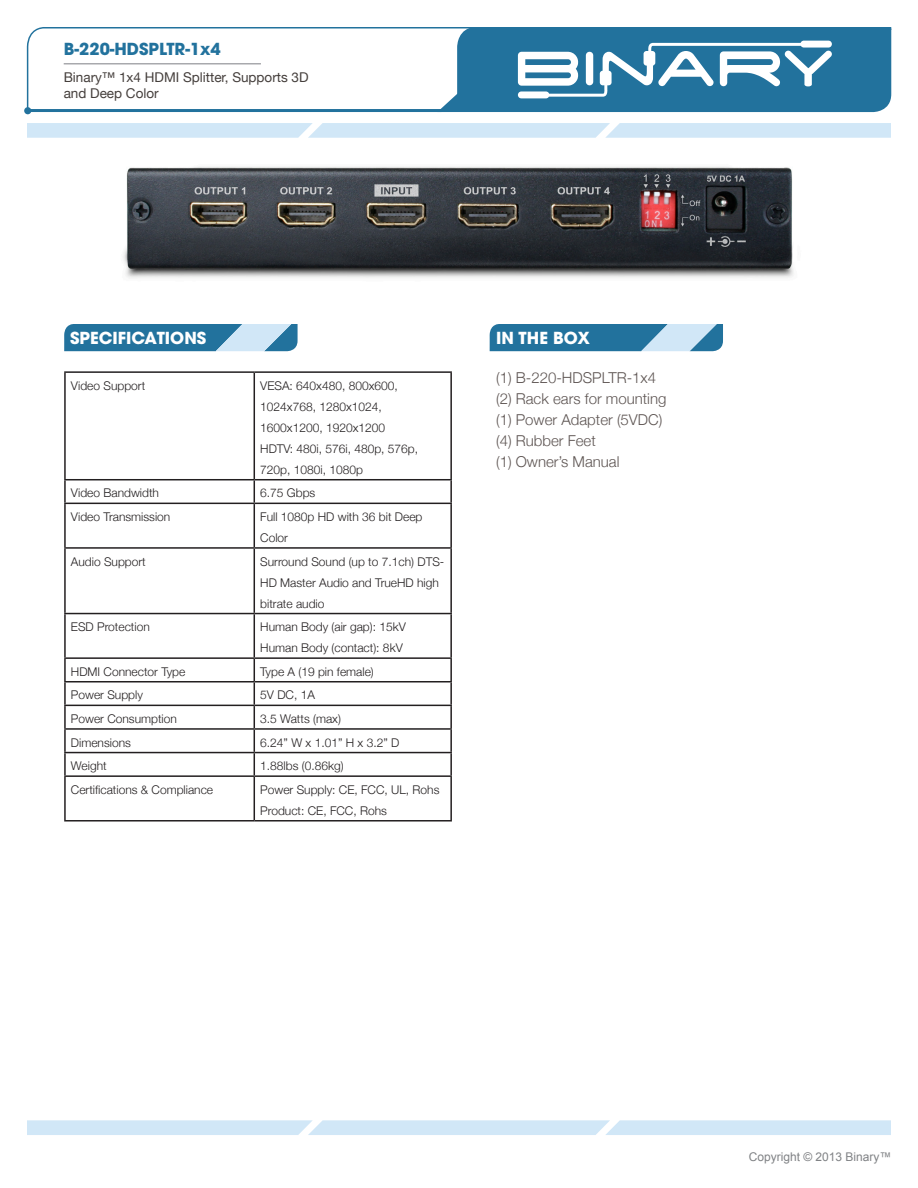
<style>
.page{position:relative;width:918px;height:1188px;background:#fff}
.page>*{position:absolute;margin:0;border:0;box-sizing:border-box;transform-origin:0 0}
.t1{font:700 16.5px "ITC Avant Garde Std";color:#fff}
.t2{font:700 16.5px "ITC Avant Garde Std";color:#22729d}
.t3{font:300 15px "Helvetica Neue";color:#5e5553}
.t4{font:13.5px/16.2px "Helvetica Neue";color:#453f3c}
.t5{font:300 12px/21px "Helvetica Neue";color:#231f20}
.t6{font:12px "Arial";color:#808285}
</style>
<div class="page">
<svg style="left:27px;top:1120px;width:864px;height:15px;background:#d3e8f7"></svg>
<svg style="left:27px;top:123px;width:864px;height:15px;background:#d2e7f7"></svg>
<svg style="left:24px;top:27px;width:868px;height:87px"></svg>
<div style="left:24px;top:107px;width:7px;height:7px;background:#22729d;border-radius:50%"></div>
<svg style="left:27px;top:27px;width:864px;height:85px"></svg>
<hr style="left:64px;top:371px;width:190px;height:2px;background:#231f20">
<hr style="left:64px;top:373px;width:2px;height:106px;background:#231f20">
<hr style="left:254px;top:371px;width:198px;height:2px;background:#231f20">
<hr style="left:254px;top:373px;width:1px;height:106px;background:#231f20">
<hr style="left:450px;top:373px;width:2px;height:106px;background:#231f20">
<hr style="left:64px;top:479px;width:190px;height:1px;background:#231f20">
<hr style="left:64px;top:480px;width:2px;height:23px;background:#231f20">
<hr style="left:254px;top:479px;width:198px;height:1px;background:#231f20">
<svg style="left:254px;top:480px;width:1px;height:23px"></svg>
<hr style="left:450px;top:480px;width:2px;height:23px;background:#231f20">
<hr style="left:64px;top:503px;width:190px;height:1px;background:#231f20">
<hr style="left:64px;top:504px;width:2px;height:43px;background:#231f20">
<hr style="left:254px;top:503px;width:198px;height:1px;background:#231f20">
<hr style="left:254px;top:504px;width:1px;height:43px;background:#231f20">
<hr style="left:450px;top:504px;width:2px;height:43px;background:#231f20">
<hr style="left:64px;top:547px;width:190px;height:2px;background:#231f20">
<hr style="left:64px;top:549px;width:2px;height:64px;background:#231f20">
<hr style="left:254px;top:547px;width:198px;height:2px;background:#231f20">
<hr style="left:254px;top:549px;width:1px;height:64px;background:#231f20">
<hr style="left:450px;top:549px;width:2px;height:64px;background:#231f20">
<hr style="left:64px;top:613px;width:190px;height:1px;background:#231f20">
<hr style="left:64px;top:614px;width:2px;height:43px;background:#231f20">
<hr style="left:254px;top:613px;width:198px;height:1px;background:#231f20">
<hr style="left:254px;top:614px;width:1px;height:43px;background:#231f20">
<hr style="left:450px;top:614px;width:2px;height:43px;background:#231f20">
<hr style="left:64px;top:657px;width:190px;height:2px;background:#231f20">
<hr style="left:64px;top:659px;width:2px;height:22px;background:#231f20">
<hr style="left:254px;top:657px;width:198px;height:2px;background:#231f20">
<hr style="left:450px;top:659px;width:2px;height:22px;background:#231f20">
<hr style="left:64px;top:681px;width:190px;height:2px;background:#231f20">
<hr style="left:64px;top:683px;width:2px;height:22px;background:#231f20">
<hr style="left:254px;top:681px;width:198px;height:2px;background:#231f20">
<hr style="left:450px;top:683px;width:2px;height:22px;background:#231f20">
<hr style="left:64px;top:705px;width:190px;height:1px;background:#231f20">
<hr style="left:64px;top:706px;width:2px;height:22px;background:#231f20">
<hr style="left:254px;top:705px;width:198px;height:1px;background:#231f20">
<hr style="left:450px;top:706px;width:2px;height:22px;background:#231f20">
<hr style="left:64px;top:728px;width:190px;height:2px;background:#231f20">
<hr style="left:64px;top:730px;width:2px;height:22px;background:#231f20">
<hr style="left:254px;top:728px;width:198px;height:2px;background:#231f20">
<hr style="left:450px;top:730px;width:2px;height:22px;background:#231f20">
<hr style="left:64px;top:752px;width:190px;height:1px;background:#231f20">
<hr style="left:64px;top:753px;width:2px;height:22px;background:#231f20">
<hr style="left:254px;top:752px;width:198px;height:1px;background:#231f20">
<svg style="left:254px;top:659px;width:1px;height:116px"></svg>
<hr style="left:450px;top:753px;width:2px;height:22px;background:#231f20">
<hr style="left:64px;top:775px;width:190px;height:2px;background:#231f20">
<hr style="left:64px;top:777px;width:2px;height:43px;background:#231f20">
<hr style="left:254px;top:775px;width:198px;height:2px;background:#231f20">
<hr style="left:254px;top:777px;width:1px;height:43px;background:#231f20">
<hr style="left:450px;top:777px;width:2px;height:43px;background:#231f20">
<hr style="left:64px;top:820px;width:190px;height:2px;background:#231f20">
<hr style="left:254px;top:820px;width:198px;height:2px;background:#231f20">
<svg style="left:490px;top:324px;width:233px;height:27px;background:#488bb0"></svg>
<img style="left:123px;top:166px;width:671px;height:112px">
<svg style="left:64px;top:324px;width:234px;height:27px;background:#488bb0"></svg>
<h1 class="t2" style="left:64px;top:38px;width:159px">B-220-HDSPLTR-1x4</h1>
<p class="t4" style="left:64px;top:68px;width:246px">Binary™ 1x4 HDMI Splitter, Supports 3D and Deep Color</p>
<p class="t1" style="left:70px;top:326px;width:138px">SPECIFICATIONS</p>
<p class="t5" style="left:71px;top:374px;width:76px">Video Support</p>
<p class="t5" style="left:260px;top:374px;width:139px">VESA: 640x480, 800x600,<br>1024x768, 1280x1024,<br>1600x1200, 1920x1200</p>
<p class="t5" style="left:260px;top:437px;width:159px">HDTV: 480i, 576i, 480p, 576p,<br>720p, 1080i, 1080p</p>
<p class="t5" style="left:71px;top:482px;width:90px">Video Bandwidth</p>
<p class="t5" style="left:260px;top:482px;width:57px">6.75 Gbps</p>
<p class="t5" style="left:71px;top:505px;width:101px">Video Transmission</p>
<p class="t5" style="left:260px;top:505px;width:164px">Full 1080p HD with 36 bit Deep<br>Color</p>
<p class="t5" style="left:71px;top:550px;width:76px">Audio Support</p>
<p class="t5" style="left:260px;top:550px;width:186px">Surround Sound (up to 7.1ch) DTS-<br>HD Master Audio and TrueHD high bitrate audio</p>
<p class="t5" style="left:71px;top:616px;width:80px">ESD Protection</p>
<p class="t5" style="left:260px;top:616px;width:147px">Human Body (air gap): 15kV</p>
<p class="t5" style="left:260px;top:637px;width:144px">Human Body (contact): 8kV</p>
<p class="t5" style="left:71px;top:660px;width:116px">HDMI Connector Type</p>
<p class="t5" style="left:260px;top:660px;width:115px">Type A (19 pin female)</p>
<p class="t5" style="left:71px;top:684px;width:74px">Power Supply</p>
<p class="t5" style="left:260px;top:684px;width:56px">5V DC, 1A</p>
<p class="t5" style="left:71px;top:708px;width:108px">Power Consumption</p>
<p class="t5" style="left:260px;top:708px;width:82px">3.5 Watts (max)</p>
<p class="t5" style="left:71px;top:731px;width:61px">Dimensions</p>
<p class="t5" style="left:260px;top:731px;width:141px">6.24” W x 1.01” H x 3.2” D</p>
<p class="t5" style="left:71px;top:755px;width:37px">Weight</p>
<p class="t5" style="left:260px;top:755px;width:85px">1.88lbs (0.86kg)</p>
<p class="t5" style="left:71px;top:778px;width:144px">Certifications &amp; Compliance</p>
<p class="t5" style="left:260px;top:778px;width:181px">Power Supply: CE, FCC, UL, Rohs</p>
<p class="t5" style="left:260px;top:799px;width:128px">Product: CE, FCC, Rohs</p>
<p class="t1" style="left:496px;top:327px;width:95px">IN THE BOX</p>
<p class="t3" style="left:496px;top:365px;width:162px">(1) B-220-HDSPLTR-1x4</p>
<p class="t3" style="left:496px;top:386px;width:172px">(2) Rack ears for mounting</p>
<p class="t3" style="left:496px;top:407px;width:168px">(1) Power Adapter (5VDC)</p>
<p class="t3" style="left:496px;top:428px;width:101px">(4) Rubber Feet</p>
<p class="t3" style="left:496px;top:449px;width:125px">(1) Owner’s Manual</p>
<p class="t6" style="left:749px;top:1149px;width:144px">Copyright © 2013 Binary™</p>
</div>
